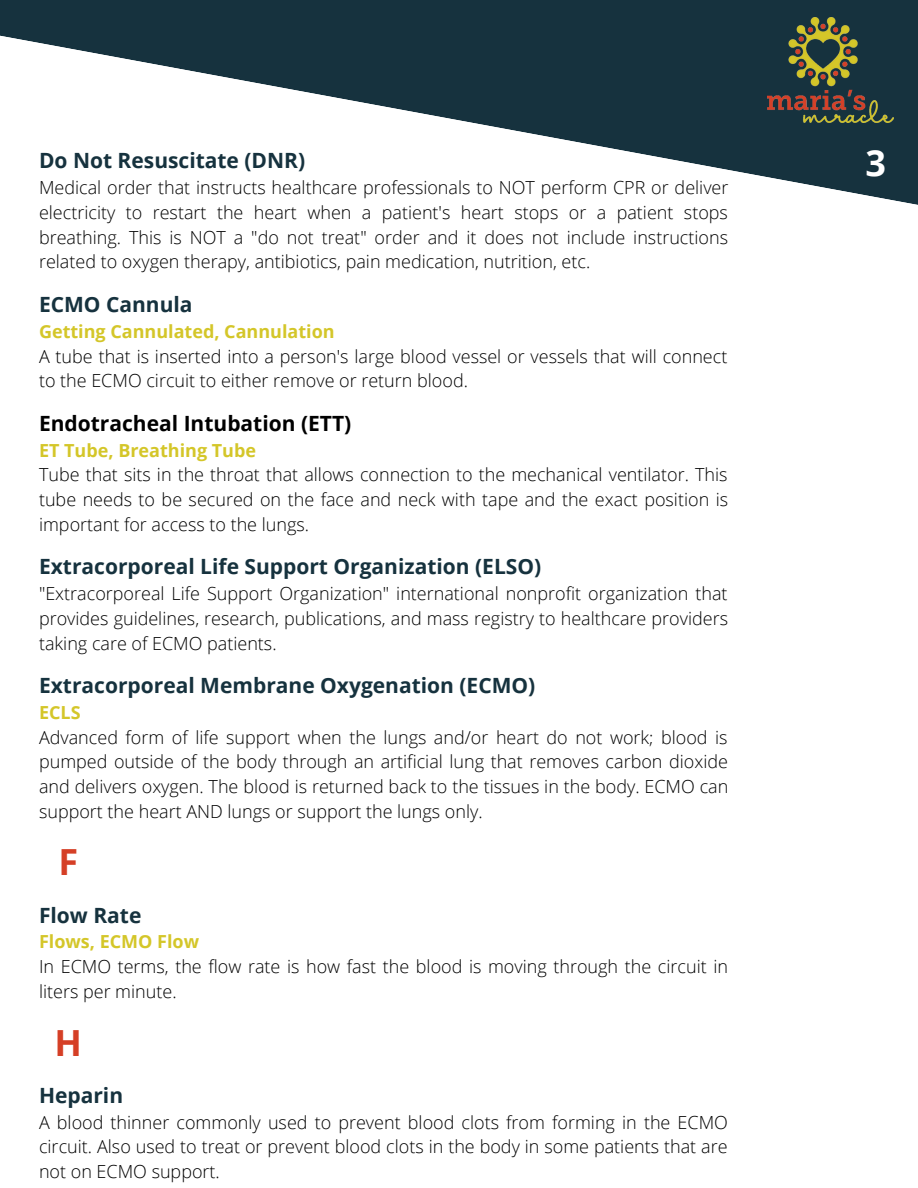
<style>
.page{position:relative;width:918px;height:1188px;background:#fff}
.page>*{position:absolute;margin:0;border:0;box-sizing:border-box;transform-origin:0 0}
.t1{font:700 36px "Open Sans";color:#d53f26}
.t2{font:700 36px "Open Sans";color:#fff}
.t3{font:700 21px "Open Sans";color:#16323e}
.t4{font:700 21px "Open Sans";color:#000}
.t5{font:300 18px/24.8px "Open Sans";color:#000;text-align:justify}
.t6{font:700 18px "Open Sans";color:#d4c629}
</style>
<div class="page">
<svg style="left:0;top:0;width:918px;height:205px;fill:#16323e"></svg>
<img style="left:768px;top:18px;width:126px;height:105px">
<p class="t3" style="left:39px;top:146px;width:268px">Do Not Resuscitate (DNR)</p>
<p class="t5" style="left:39px;top:175px;width:691px">Medical order that instructs healthcare professionals to NOT perform CPR or deliver electricity to restart the heart when a patient's heart stops or a patient stops breathing. This is NOT a "do not treat" order and it does not include instructions related to oxygen therapy, antibiotics, pain medication, nutrition, etc.</p>
<p class="t3" style="left:39px;top:290px;width:155px">ECMO Cannula</p>
<p class="t6" style="left:39px;top:319px;width:297px">Getting Cannulated, Cannulation</p>
<p class="t5" style="left:39px;top:343px;width:690px">A tube that is inserted into a person's large blood vessel or vessels that will connect to the ECMO circuit to either remove or return blood.</p>
<p class="t4" style="left:39px;top:408px;width:314px">Endotracheal Intubation (ETT)</p>
<p class="t6" style="left:39px;top:437px;width:219px">ET Tube, Breathing Tube</p>
<p class="t5" style="left:39px;top:462px;width:691px">Tube that sits in the throat that allows connection to the mechanical ventilator. This tube needs to be secured on the face and neck with tape and the exact position is important for access to the lungs.</p>
<p class="t3" style="left:39px;top:552px;width:504px">Extracorporeal Life Support Organization (ELSO)</p>
<p class="t5" style="left:39px;top:581px;width:691px">"Extracorporeal Life Support Organization" international nonprofit organization that provides guidelines, research, publications, and mass registry to healthcare providers taking care of ECMO patients.</p>
<p class="t3" style="left:39px;top:670px;width:498px">Extracorporeal Membrane Oxygenation (ECMO)</p>
<p class="t6" style="left:39px;top:700px;width:43px">ECLS</p>
<p class="t5" style="left:39px;top:724px;width:691px">Advanced form of life support when the lungs and/or heart do not work; blood is pumped outside of the body through an artificial lung that removes carbon dioxide and delivers oxygen. The blood is returned back to the tissues in the body. ECMO can support the heart AND lungs or support the lungs only.</p>
<h1 class="t1" style="left:58px;top:837px;width:21px">F</h1>
<p class="t3" style="left:39px;top:900px;width:104px">Flow Rate</p>
<p class="t6" style="left:39px;top:929px;width:162px">Flows, ECMO Flow</p>
<p class="t5" style="left:39px;top:954px;width:691px">In ECMO terms, the flow rate is how fast the blood is moving through the circuit in liters per minute.</p>
<h1 class="t1" style="left:55px;top:1017px;width:29px">H</h1>
<p class="t3" style="left:39px;top:1080px;width:86px">Heparin</p>
<p class="t5" style="left:39px;top:1109px;width:690px">A blood thinner commonly used to prevent blood clots from forming in the ECMO circuit. Also used to treat or prevent blood clots in the body in some patients that are not on ECMO support.</p>
<h1 class="t2" style="left:866px;top:138px;width:22px">3</h1>
</div>
